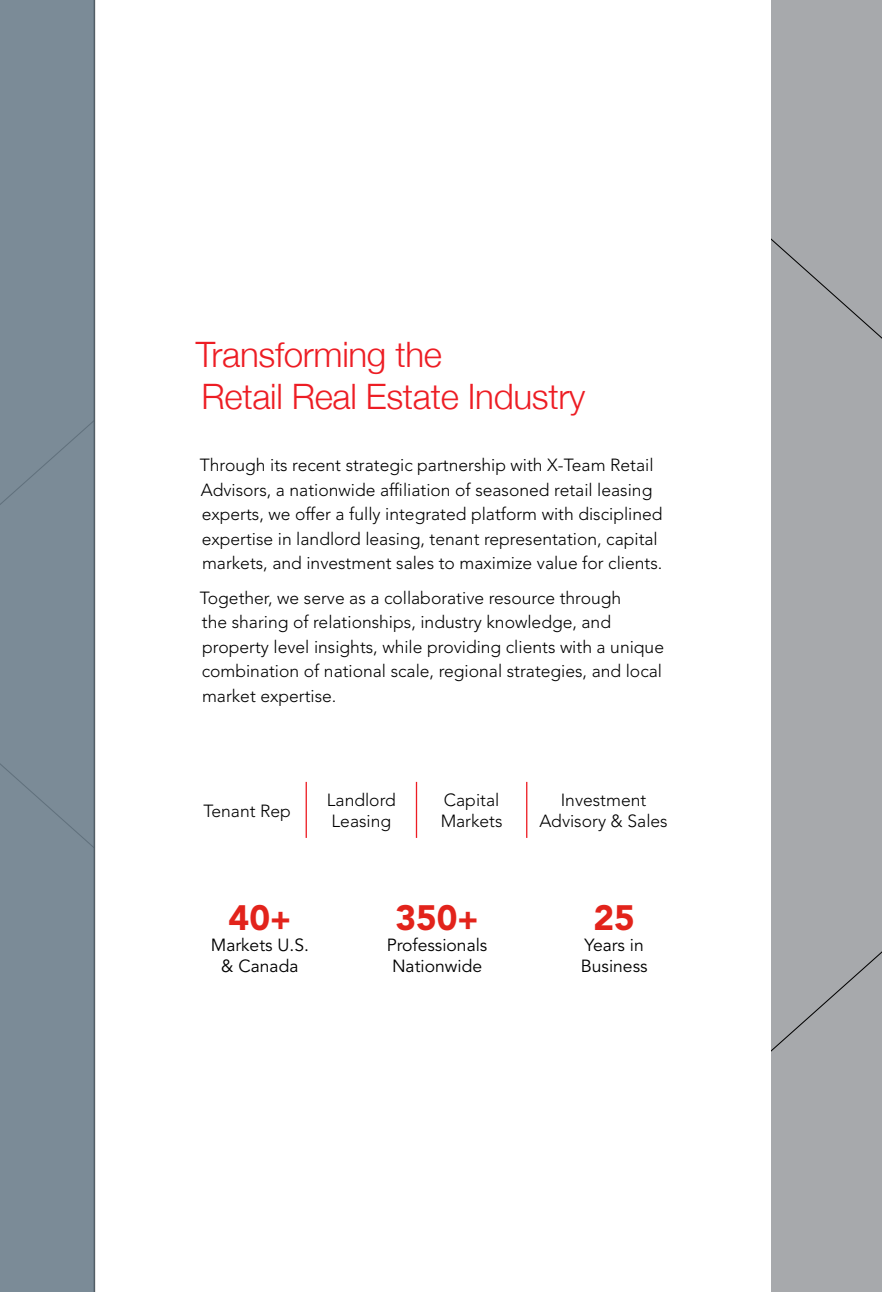
<style>
.page{position:relative;width:882px;height:1292px;background:#fff}
.page>*{position:absolute;margin:0;border:0;box-sizing:border-box;transform-origin:0 0}
.t1{font:300 35px/42px "Helvetica Neue";letter-spacing:-.01em;color:#ed1d24}
.t2{font:900 35px "Avenir LT Std";color:#e2231b}
.t3{font:300 17.5px/24.5px "Avenir LT Std";color:#000}
.t4{font:17.5px/21px "Avenir LT Std";color:#000;text-align:center}
.s1{font-size:31.5px}
</style>
<div class="page">
<div style="left:0;top:0;width:95px;height:1292px;background:#7b8b97"></div>
<div style="left:772px;top:0;width:110px;height:1292px;background:#a7a9ac"></div>
<hr style="left:306px;top:782px;width:1px;height:56px;background:#ed1d24">
<hr style="left:416px;top:782px;width:1px;height:56px;background:#ed1d24">
<hr style="left:526px;top:782px;width:1px;height:56px;background:#ed1d24">
<h1 class="t1" style="left:196px;top:331px;width:391px">Transforming the<br>Retail Real Estate Industry</h1>
<p class="t3" style="left:200px;top:453px;width:464px">Through its recent strategic partnership with X-Team Retail Advisors, a nationwide affiliation of seasoned retail leasing experts, we offer a fully integrated platform with disciplined expertise in landlord leasing, tenant representation, capital markets, and investment sales to maximize value for clients.</p>
<p class="t3" style="left:200px;top:585px;width:466px">Together, we serve as a collaborative resource through<br>the sharing of relationships, industry knowledge, and property level insights, while providing clients with a unique combination of national scale, regional strategies, and local market expertise.</p>
<p class="t3" style="left:203px;top:798px;width:89px">Tenant Rep</p>
<p class="t3" style="left:327px;top:789px;width:71px;line-height:21px">Landlord<br>Leasing</p>
<p class="t3" style="left:441px;top:789px;width:63px;line-height:21px">Capital<br>Markets</p>
<p class="t3" style="left:539px;top:789px;width:130px;line-height:21px;text-align:center">Investment<br>Advisory &amp; Sales</p>
<h1 class="t2" style="left:229px;top:897px;width:64px">40<span class="s1">+</span></h1>
<p class="t4" style="left:211px;top:935px;width:100px">Markets U.S. &amp; Canada</p>
<h1 class="t2" style="left:395px;top:897px;width:85px">350<span class="s1">+</span></h1>
<p class="t4" style="left:387px;top:935px;width:102px">Professionals<br>Nationwide</p>
<h1 class="t2" style="left:594px;top:897px;width:43px">25</h1>
<p class="t4" style="left:581px;top:935px;width:68px;text-align:left">Years in<br>Business</p>
</div>
